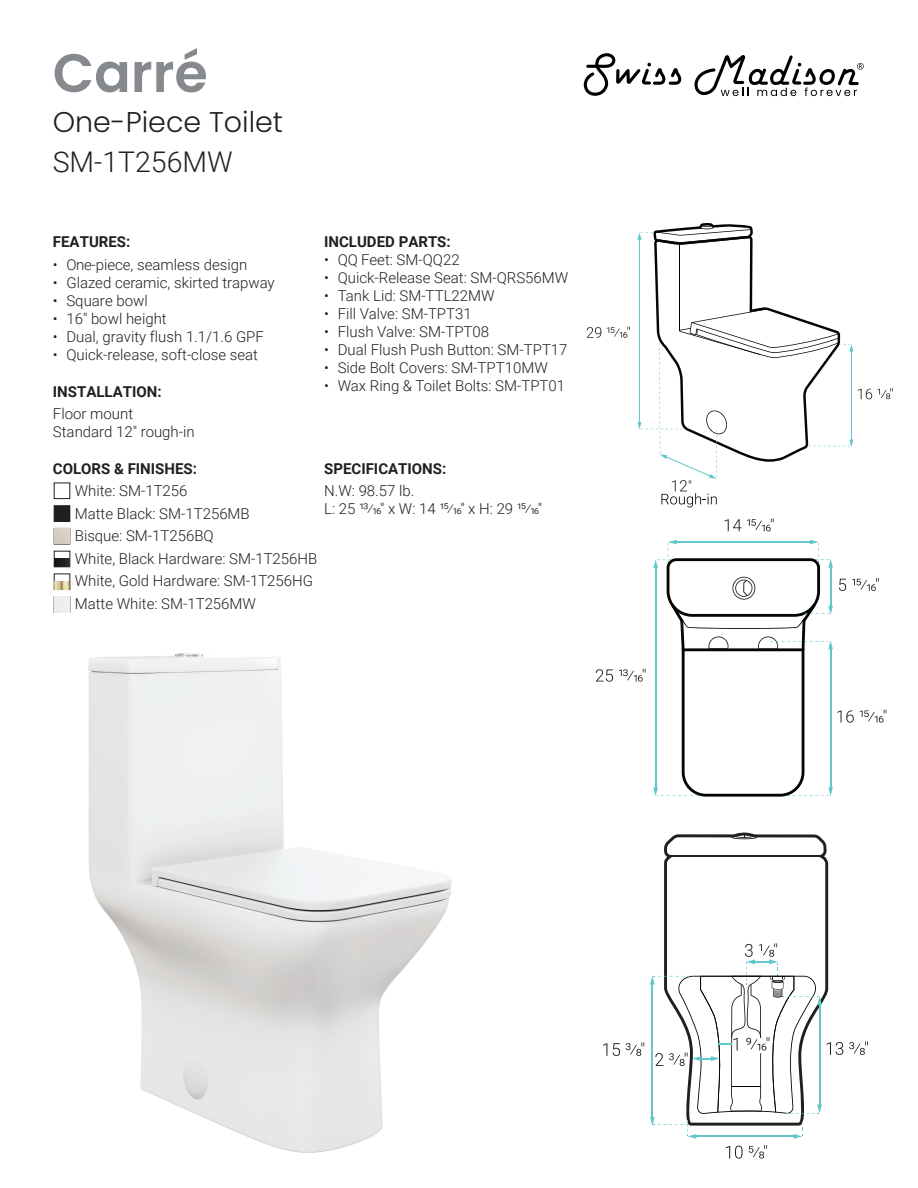
<style>
.page{position:relative;width:918px;height:1188px;background:#fff}
.page>*{position:absolute;margin:0;border:0;box-sizing:border-box;transform-origin:0 0}
.t1{font:600 54px "Poppins";color:#86898d}
.t2{font:300 28.5px "Poppins";color:#231f20}
.t3{font:300 28.5px "Roboto";color:#231f20}
.t4{font:300 15px/22.5px "Roboto";color:#231f20}
.t5{font:700 15px "Roboto";color:#231f20}
.t6{font:300 15px/18px "Roboto";letter-spacing:-.05em;color:#231f20}
</style>
<div class="page">
<svg style="left:724px;top:519px;width:50px;height:12px"></svg>
<svg style="left:596px;top:669px;width:17px;height:13px"></svg>
<svg style="left:619px;top:669px;width:27px;height:13px"></svg>
<svg style="left:653px;top:540px;width:233px;height:257px"></svg>
<svg style="left:587px;top:327px;width:14px;height:11px"></svg>
<svg style="left:607px;top:327px;width:23px;height:11px"></svg>
<svg style="left:638px;top:223px;width:255px;height:284px"></svg>
<svg style="left:603px;top:1043px;width:4px;height:13px"></svg>
<svg style="left:613px;top:1043px;width:7px;height:13px"></svg>
<svg style="left:626px;top:1042px;width:18px;height:14px"></svg>
<svg style="left:726px;top:1146px;width:17px;height:13px"></svg>
<svg style="left:749px;top:1145px;width:18px;height:14px"></svg>
<svg style="left:664px;top:832px;width:164px;height:111px"></svg>
<hr style="left:671px;top:856px;width:151px;height:1px;background:#211e1e">
<hr style="left:735px;top:834px;width:19px;height:4px;background:#211e1e;border-radius:50%">
<svg style="left:731px;top:835px;width:26px;height:4px"></svg>
<svg style="left:849px;top:1042px;width:19px;height:13px"></svg>
<svg style="left:650px;top:943px;width:193px;height:196px"></svg>
<div style="left:54px;top:483px;width:16px;height:16px;border:1px solid #231f20"></div>
<div style="left:54px;top:506px;width:16px;height:15px;background:#231f20"></div>
<div style="left:54px;top:505px;width:16px;height:17px;border:1px solid #231f20"></div>
<svg style="left:584px;top:53px;width:97px;height:43px"></svg>
<svg style="left:694px;top:55px;width:170px;height:41px"></svg>
<svg style="left:56px;top:558px;width:12px;height:1px"></svg>
<img style="left:54px;top:559px;width:16px;height:8px">
<svg style="left:56px;top:581px;width:12px;height:1px"></svg>
<img style="left:54px;top:582px;width:16px;height:7px">
<img style="left:88px;top:653px;width:364px;height:500px">
<h1 class="t1" style="left:53px;top:42px;width:157px">Carré</h1>
<h2 class="t2" style="left:53px;top:106px;width:232px">One-Piece Toilet</h2>
<h2 class="t3" style="left:53px;top:142px;width:182px">SM-1T256MW</h2>
<p class="t5" style="left:53px;top:231px;width:79px">FEATURES:</p>
<p class="t4" style="left:53px;top:253px;width:196px">• One-piece, seamless design</p>
<p class="t4" style="left:53px;top:271px;width:223px">• Glazed ceramic, skirted trapway</p>
<p class="t4" style="left:53px;top:289px;width:96px">• Square bowl</p>
<p class="t4" style="left:53px;top:307px;width:115px">• 16" bowl height</p>
<p class="t4" style="left:53px;top:325px;width:213px">• Dual, gravity flush 1.1/1.6 GPF</p>
<p class="t4" style="left:53px;top:343px;width:207px">• Quick-release, soft-close seat</p>
<p class="t5" style="left:53px;top:381px;width:110px">INSTALLATION:</p>
<p class="t4" style="left:53px;top:404px;width:143px;line-height:18px">Floor mount<br>Standard 12" rough-in</p>
<p class="t5" style="left:53px;top:458px;width:146px">COLORS &amp; FINISHES:</p>
<p class="t4" style="left:75px;top:479px;width:244px">White: SM-1T256<br>Matte Black: SM-1T256MB<br>Bisque: SM-1T256BQ<br>White, Black Hardware: SM-1T256HB<br>White, Gold Hardware: SM-1T256HG<br>Matte White: SM-1T256MW</p>
<p class="t5" style="left:324px;top:231px;width:128px">INCLUDED PARTS:</p>
<p class="t4" style="left:324px;top:248px;width:137px">• QQ Feet: SM-QQ22</p>
<p class="t4" style="left:324px;top:266px;width:246px">• Quick-Release Seat: SM-QRS56MW</p>
<p class="t4" style="left:324px;top:284px;width:172px">• Tank Lid: SM-TTL22MW</p>
<p class="t4" style="left:324px;top:302px;width:149px">• Fill Valve: SM-TPT31</p>
<p class="t4" style="left:324px;top:320px;width:166px">• Flush Valve: SM-TPT08</p>
<p class="t4" style="left:324px;top:338px;width:245px">• Dual Flush Push Button: SM-TPT17</p>
<p class="t4" style="left:324px;top:356px;width:225px">• Side Bolt Covers: SM-TPT10MW</p>
<p class="t4" style="left:324px;top:374px;width:243px">• Wax Ring &amp; Toilet Bolts: SM-TPT01</p>
<p class="t5" style="left:324px;top:458px;width:124px">SPECIFICATIONS:</p>
<p class="t6" style="left:324px;top:481px;width:219px">N.W: 98.57 lb.<br>L: 25 ¹³⁄16" x W: 14 ¹5⁄16" x H: 29 ¹5⁄16"</p>
</div>
